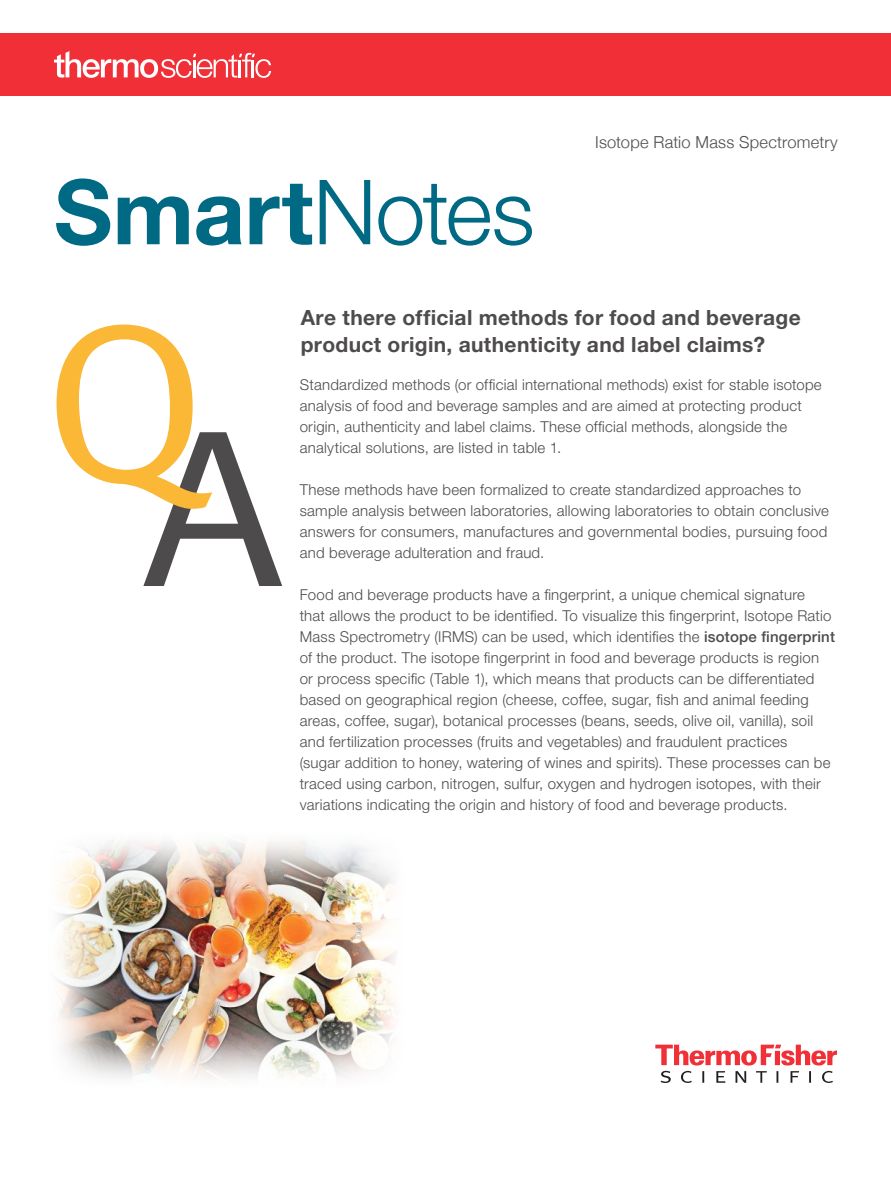
<style>
.page{position:relative;width:891px;height:1188px;background:#fff}
.page>*{position:absolute;margin:0;border:0;box-sizing:border-box;transform-origin:0 0}
.t1{font:700 90px "Helvetica Neue LT Std";color:#006983}
.t2{font:700 21px/27px "Helvetica Neue LT Std";letter-spacing:.015em;color:#4e4b4c}
.t3{font:300 16.5px "Helvetica Neue";letter-spacing:.015em;color:#4e4b4c}
.t4{font:300 15px/21px "Helvetica Neue LT Std";letter-spacing:.015em;color:#4e4b4c}
.s1{font-weight:300}
.s2{font-weight:500}
</style>
<div class="page">
<img style="left:57px;top:841px;width:339px;height:237px">
<svg style="left:655px;top:1045px;width:182px;height:38px"></svg>
<svg style="left:57px;top:325px;width:225px;height:261px"></svg>
<div style="left:0;top:33px;width:891px;height:63px;background:#f12f36"></div>
<svg style="left:54px;top:51px;width:217px;height:27px"></svg>
<h1 class="t1" style="left:54px;top:157px;width:482px">Smart<span class="s1">Notes</span></h1>
<p class="t3" style="left:595px;top:129px;width:244px">Isotope Ratio Mass Spectrometry</p>
<h2 class="t2" style="left:301px;top:304px;width:502px">Are there official methods for food and beverage product origin, authenticity and label claims?</h2>
<p class="t4" style="left:300px;top:374px;width:524px">Standardized methods (or official international methods) exist for stable isotope analysis of food and beverage samples and are aimed at protecting product origin, authenticity and label claims. These official methods, alongside the analytical solutions, are listed in table 1.</p>
<p class="t4" style="left:300px;top:479px;width:531px">These methods have been formalized to create standardized approaches to sample analysis between laboratories, allowing laboratories to obtain conclusive answers for consumers, manufactures and governmental bodies, pursuing food and beverage adulteration and fraud.</p>
<p class="t4" style="left:300px;top:584px;width:537px">Food and beverage products have a fingerprint, a unique chemical signature<br>that allows the product to be identified. To visualize this fingerprint, Isotope Ratio Mass Spectrometry (IRMS) can be used, which identifies the <span class="s2">isotope fingerprint </span>of the product. The isotope fingerprint in food and beverage products is region or process specific (Table 1), which means that products can be differentiated based on geographical region (cheese, coffee, sugar, fish and animal feeding areas, coffee, sugar), botanical processes (beans, seeds, olive oil, vanilla), soil and fertilization processes (fruits and vegetables) and fraudulent practices<br>(sugar addition to honey, watering of wines and spirits). These processes can be traced using carbon, nitrogen, sulfur, oxygen and hydrogen isotopes, with their variations indicating the origin and history of food and beverage products.</p>
</div>
